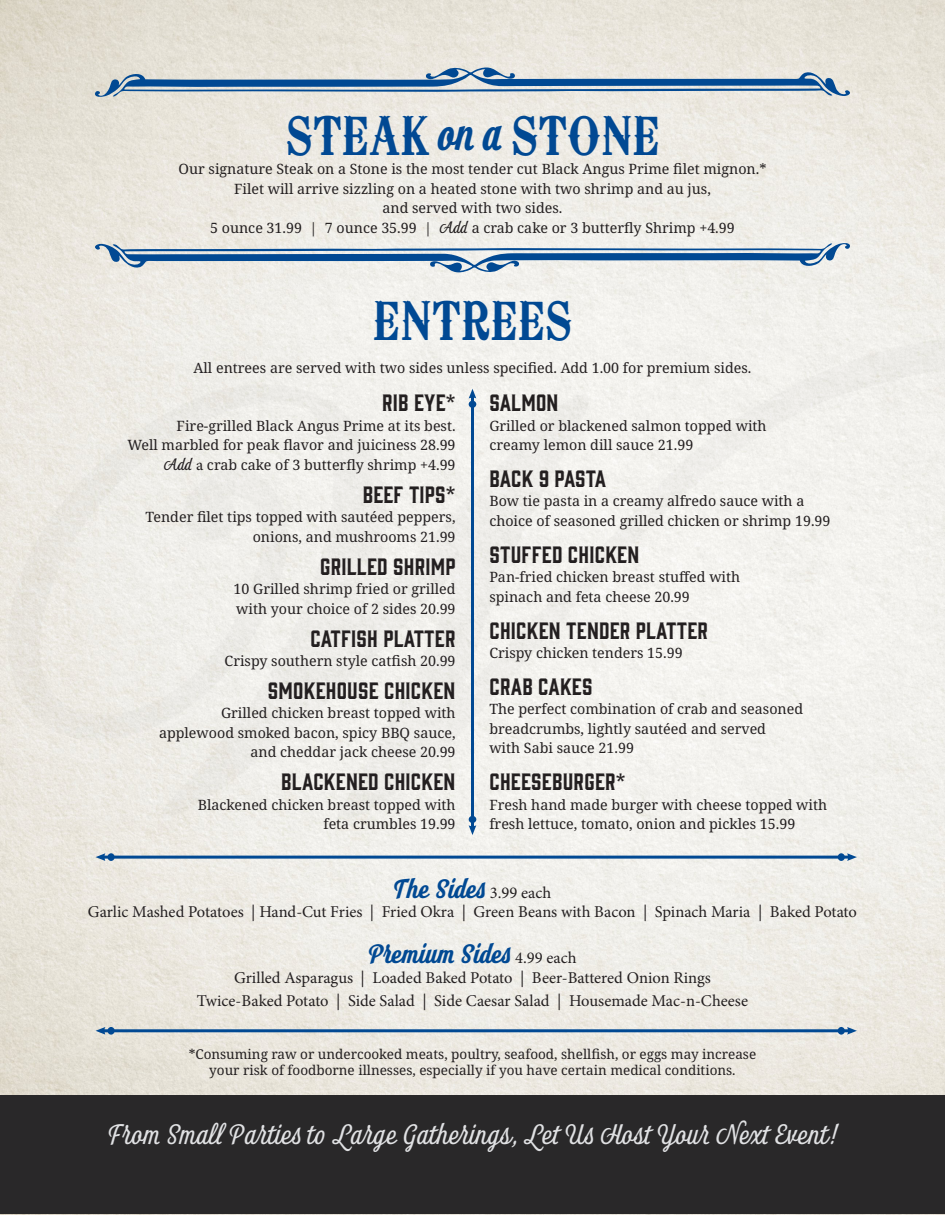
<style>
.page{position:relative;width:945px;height:1215px;background:#fff}
.page>*{position:absolute;margin:0;border:0;box-sizing:border-box;transform-origin:0 0}
.t1{font:48.3px "Oklahoma";color:#014993;scale:.87 1}
.t2{font:28.5px "Look Script";color:#e0e1e3}
.t3{font:700 27px "Look Script";color:#014993}
.t4{font:21.75px "Gin";letter-spacing:.01em;color:#231f20}
.t5{font:16.5px/22.5px "Minion Pro";color:#231f20;text-align:center}
.t6{font:14.25px/19.5px "Noto Serif";color:#231f20}
.t7{font:13.5px/16.5px "Noto Serif";color:#231f20;text-align:center}
.s1{font-family:"Look Script";font-weight:700}
.s2{font-family:"Look Script";font-size:16.5px}
.s3{font-family:"Minion Pro";font-size:16.5px}
.s4{font-family:"Minion Pro";font-weight:400;font-size:16.5px;color:#231f20}
</style>
<div class="page">
<img style="left:0;top:0;width:945px;height:1215px">
<img style="left:0;top:338px;width:945px;height:496px">
<div style="left:0;top:1095px;width:945px;height:119px;background:#292829"></div>
<svg style="left:95px;top:67px;width:755px;height:31px;background:#a5b7c7"></svg>
<svg style="left:95px;top:242px;width:755px;height:31px;background:#a9bdcf"></svg>
<hr style="left:101px;top:856px;width:751px;height:3px;background:#014993">
<svg style="left:96px;top:853px;width:9px;height:8px"></svg>
<svg style="left:847px;top:853px;width:10px;height:8px"></svg>
<div style="left:108px;top:853px;width:7px;height:8px;background:#014993;border-radius:50%"></div>
<div style="left:838px;top:853px;width:7px;height:8px;background:#014993;border-radius:50%"></div>
<hr style="left:101px;top:1029px;width:751px;height:3px;background:#014993">
<svg style="left:96px;top:1027px;width:9px;height:8px"></svg>
<svg style="left:847px;top:1027px;width:10px;height:8px"></svg>
<div style="left:108px;top:1027px;width:7px;height:8px;background:#014993;border-radius:50%"></div>
<div style="left:838px;top:1027px;width:7px;height:8px;background:#014993;border-radius:50%"></div>
<hr style="left:471px;top:394px;width:3px;height:435px;background:#014993">
<svg style="left:469px;top:389px;width:7px;height:10px"></svg>
<svg style="left:469px;top:825px;width:7px;height:10px"></svg>
<div style="left:469px;top:401px;width:7px;height:7px;background:#014993;border-radius:50%"></div>
<div style="left:469px;top:816px;width:7px;height:7px;background:#014993;border-radius:50%"></div>
<p class="t1" style="left:285px;top:104px;width:432px">STEAK <span class="s1">on a</span> STONE</p>
<p class="t6" style="left:179px;top:160px;width:589px;text-align:center">Our signature Steak on a Stone is the most tender cut Black Angus Prime filet mignon.* Filet will arrive sizzling on a heated stone with two shrimp and au jus,<br>and served with two sides.<br>5 ounce 31.99 | 7 ounce 35.99 | <span class="s2">Add</span> a crab cake or 3 butterfly Shrimp +4.99</p>
<p class="t1" style="left:373px;top:289px;width:231px">ENTREES</p>
<p class="t6" style="left:194px;top:358px;width:560px">All entrees are served with two sides unless specified. Add 1.00 for premium sides.</p>
<p class="t4" style="left:382px;top:388px;width:75px">RIB EYE*</p>
<p class="t6" style="left:127px;top:416px;width:330px;text-align:right">Fire-grilled Black Angus Prime at its best.<br>Well marbled for peak flavor and juiciness 28.99<br><span class="s2">Add</span> <span class="s3">a</span> crab cake of 3 butterfly shrimp +4.99</p>
<p class="t4" style="left:363px;top:479px;width:94px">BEEF TIPS*</p>
<p class="t6" style="left:145px;top:508px;width:312px;text-align:right">Tender filet tips topped with sautéed peppers, onions, and mushrooms 21.99</p>
<p class="t4" style="left:320px;top:551px;width:137px">GRILLED SHRIMP</p>
<p class="t6" style="left:234px;top:580px;width:224px">10 Grilled shrimp fried or grilled with your choice of 2 sides 20.99</p>
<p class="t4" style="left:311px;top:623px;width:146px">CATFISH PLATTER</p>
<p class="t6" style="left:225px;top:652px;width:233px">Crispy southern style catfish 20.99</p>
<p class="t4" style="left:268px;top:676px;width:189px">SMOKEHOUSE CHICKEN</p>
<p class="t6" style="left:159px;top:704px;width:298px;text-align:right">Grilled chicken breast topped with applewood smoked bacon, spicy BBQ sauce, and cheddar jack cheese 20.99</p>
<p class="t4" style="left:281px;top:767px;width:176px">BLACKENED CHICKEN</p>
<p class="t6" style="left:198px;top:795px;width:259px;text-align:right">Blackened chicken breast topped with feta crumbles 19.99</p>
<p class="t4" style="left:489px;top:388px;width:70px">SALMON</p>
<p class="t6" style="left:489px;top:416px;width:279px">Grilled or blackened salmon topped with creamy lemon dill sauce 21.99</p>
<p class="t4" style="left:489px;top:464px;width:118px">BACK 9 PASTA</p>
<p class="t6" style="left:489px;top:492px;width:343px">Bow tie pasta in a creamy alfredo sauce with a choice of seasoned grilled chicken or shrimp 19.99</p>
<p class="t4" style="left:489px;top:539px;width:151px">STUFFED CHICKEN</p>
<p class="t6" style="left:489px;top:568px;width:252px">Pan-fried chicken breast stuffed with spinach and feta cheese 20.99</p>
<p class="t4" style="left:489px;top:615px;width:220px">CHICKEN TENDER PLATTER</p>
<p class="t6" style="left:489px;top:644px;width:195px">Crispy chicken tenders 15.99</p>
<p class="t4" style="left:489px;top:671px;width:105px">CRAB CAKES</p>
<p class="t6" style="left:489px;top:700px;width:315px">The perfect combination of crab and seasoned breadcrumbs, lightly sautéed and served<br>with Sabi sauce 21.99</p>
<p class="t4" style="left:489px;top:767px;width:138px">CHEESEBURGER*</p>
<p class="t6" style="left:489px;top:795px;width:339px">Fresh hand made burger with cheese topped with fresh lettuce, tomato, onion and pickles 15.99</p>
<p class="t3" style="left:394px;top:873px;width:159px">The Sides <span class="s4">3.99 each</span></p>
<p class="t5" style="left:88px;top:901px;width:771px">Garlic Mashed Potatoes | Hand-Cut Fries | Fried Okra | Green Beans with Bacon | Spinach Maria | Baked Potato</p>
<p class="t3" style="left:368px;top:938px;width:210px">Premium Sides <span class="s4">4.99 each</span></p>
<p class="t5" style="left:197px;top:967px;width:553px">Grilled Asparagus | Loaded Baked Potato | Beer-Battered Onion Rings<br>Twice-Baked Potato | Side Salad | Side Caesar Salad | Housemade Mac-n-Cheese</p>
<p class="t7" style="left:189px;top:1046px;width:569px">*Consuming raw or undercooked meats, poultry, seafood, shellfish, or eggs may increase your risk of foodborne illnesses, especially if you have certain medical conditions.</p>
<p class="t2" style="left:108px;top:1117px;width:731px">From Small Parties to Large Gatherings, Let Us Host Your Next Event!</p>
</div>
